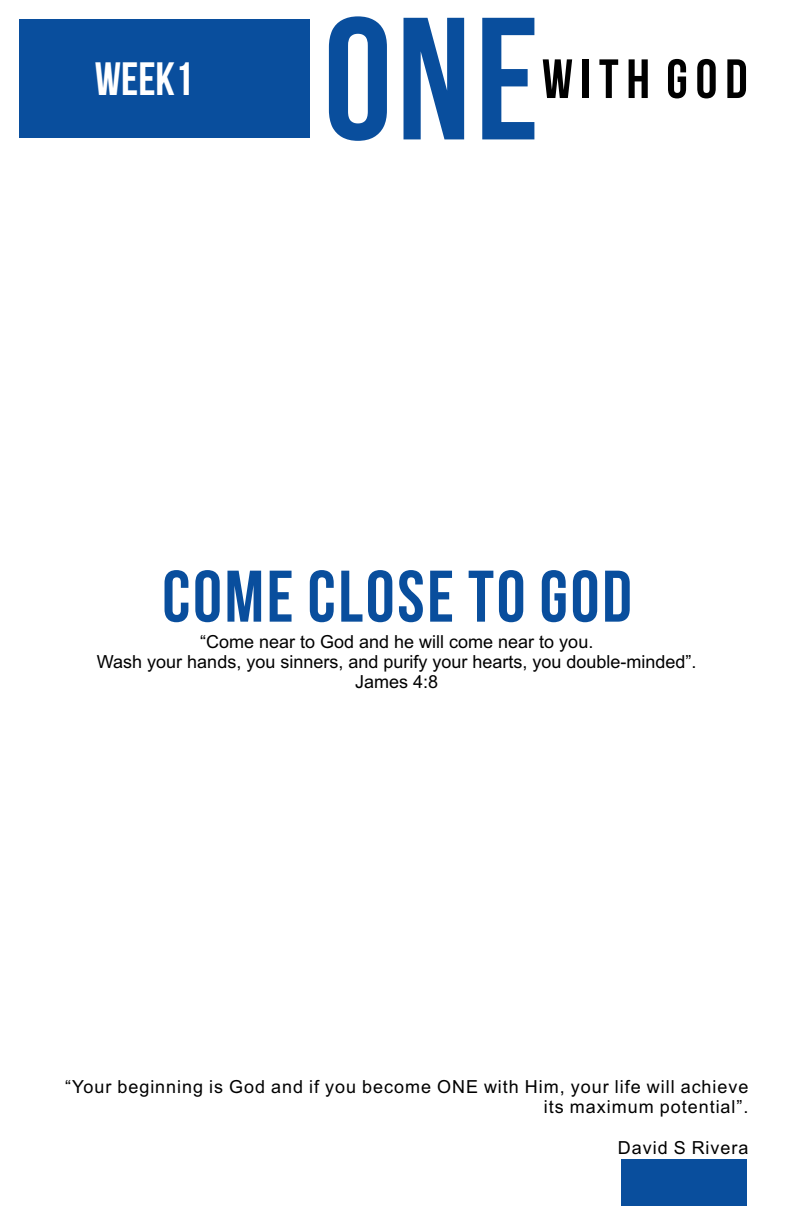
<style>
.page{position:relative;width:792px;height:1224px;background:#fff}
.page>*{position:absolute;margin:0;border:0;box-sizing:border-box;transform-origin:0 0}
.t1{font:173.8px "Bebas Neue";color:#094e9d}
.t2{font:72.8px "Bebas Neue";letter-spacing:.035em;color:#094e9d}
.t3{font:55.2px "Bebas Neue";letter-spacing:.14em;color:#000}
.t4{font:46.6px "Bebas Neue";color:#fff}
.t5{font:18px/20.2px "Arial";color:#000;text-align:center}
.t6{font:18px/20.2px "Arial";letter-spacing:.055em;color:#000;text-align:right}
</style>
<div class="page">
<div style="left:19px;top:19px;width:290px;height:119px;background:#094e9d"></div>
<div style="left:621px;top:1159px;width:126px;height:47px;background:#094e9d"></div>
<h3 class="t4" style="left:95px;top:60px;width:100px">WEEK1</h3>
<h1 class="t1" style="left:324px;top:9px;width:217px">ONE</h1>
<h3 class="t3" style="left:542px;top:57px;width:207px">WITH GOD</h3>
<h2 class="t2" style="left:162px;top:567px;width:471px">COME CLOSE TO GOD</h2>
<p class="t5" style="left:97px;top:633px;width:601px">“Come near to God and he will come near to you.<br>Wash your hands, you sinners, and purify your hearts, you double-minded”.<br>James 4:8</p>
<p class="t6" style="left:65px;top:1078px;width:685px">“Your beginning is God and if you become ONE with Him, your life will achieve its maximum potential”.</p>
<p class="t6" style="left:618px;top:1139px;width:132px">David S Rivera</p>
</div>
